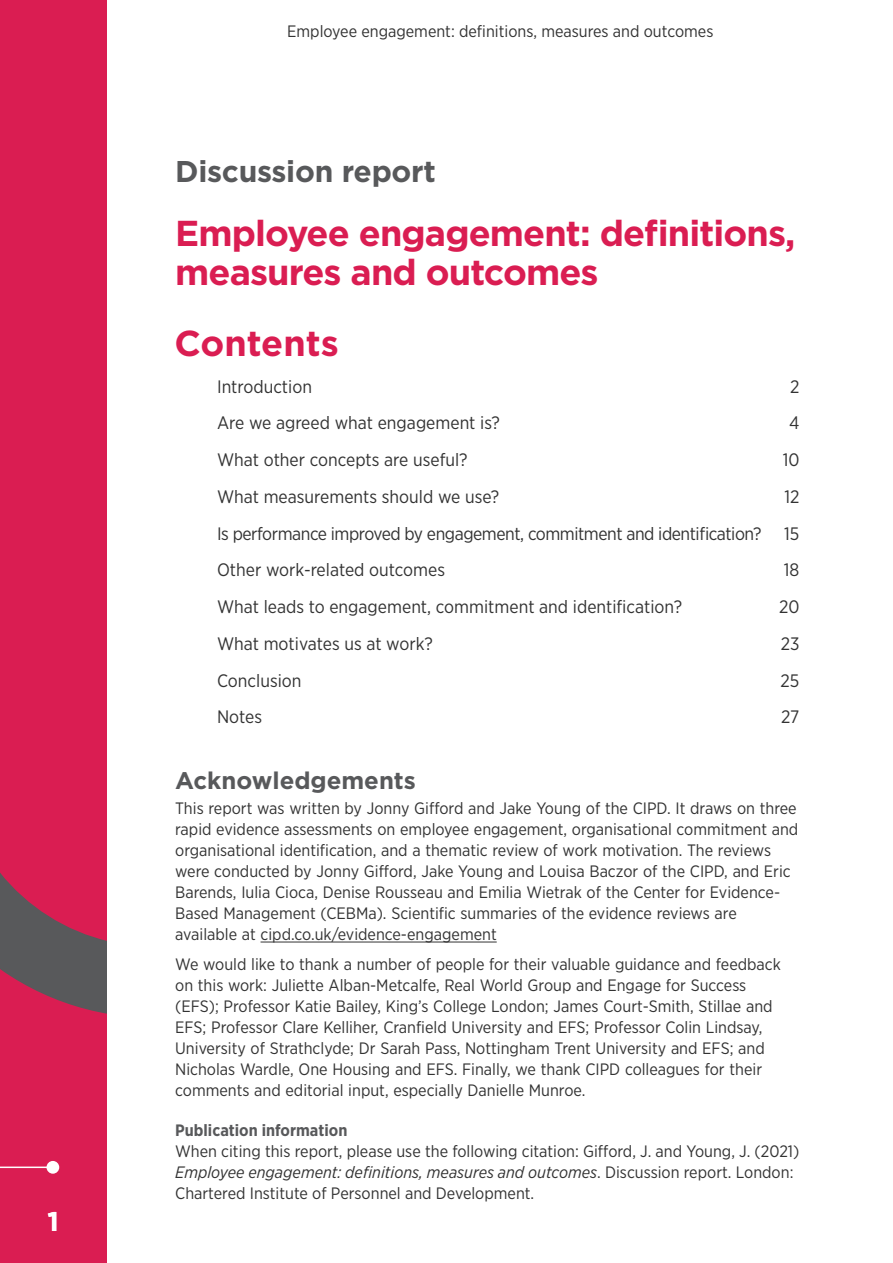
<style>
.page{position:relative;width:893px;height:1263px;background:#fff}
.page>*{position:absolute;margin:0;border:0;box-sizing:border-box;transform-origin:0 0}
.Section_head{font:700 36px/39px "Gotham";letter-spacing:-.025em;color:#da1d52}
.Section_head-2{font:700 36px "Gotham";color:#da1d52}
.Section_head-3{font:700 30px "Gotham";letter-spacing:-.01em;color:#58595b}
.t1{font:700 27px "Gotham";color:#fff}
.B_body{font:700 24px "Gotham";color:#58595b}
.t2{font:18px "Gotham Narrow";color:#333}
.t3{font:18px "Gotham Narrow";letter-spacing:-.025em;color:#333}
.B_body-2{font:16.5px/21px "Gotham Narrow";color:#333}
.Subhead_2{font:700 16.5px "Gotham Narrow";color:#58595b}
.s1{font-style:italic}
</style>
<div class="page">
<div style="left:0;top:0;width:106px;height:1263px;background:#da1d52"></div>
<svg style="left:0;top:872px;width:106px;height:142px"></svg>
<hr style="left:0;top:1166px;width:53px;height:2px;background:#fff">
<div style="left:47px;top:1161px;width:12px;height:13px;background:#fff;border-radius:50%"></div>
<hr style="left:261px;top:941px;width:236px;height:1px;background:#333">
<h3 class="t1" style="left:48px;top:1204px;width:13px">1</h3>
<p class="B_body-2" style="left:287px;top:20px;width:428px">Employee engagement: definitions, measures and outcomes</p>
<p class="Section_head-3" style="left:175px;top:151px;width:262px">Discussion report</p>
<p class="Section_head" style="left:175px;top:214px;width:622px">Employee engagement: definitions, measures and outcomes</p>
<p class="Section_head-2" style="left:174px;top:319px;width:166px">Contents</p>
<p class="t2" style="left:217px;top:375px;width:96px">Introduction</p>
<p class="t2" style="left:790px;top:375px;width:11px">2</p>
<p class="t2" style="left:217px;top:412px;width:284px">Are we agreed what engagement is?</p>
<p class="t2" style="left:789px;top:412px;width:12px">4</p>
<p class="t2" style="left:217px;top:449px;width:252px">What other concepts are useful?</p>
<p class="t2" style="left:783px;top:449px;width:18px">10</p>
<p class="t2" style="left:217px;top:485px;width:284px">What measurements should we use?</p>
<p class="t2" style="left:784px;top:485px;width:17px">12</p>
<p class="t3" style="left:217px;top:522px;width:546px">Is performance improved by engagement, commitment and identification?</p>
<p class="t2" style="left:784px;top:522px;width:17px">15</p>
<p class="t2" style="left:217px;top:559px;width:229px">Other work-related outcomes</p>
<p class="t2" style="left:784px;top:559px;width:17px">18</p>
<p class="t2" style="left:217px;top:596px;width:467px">What leads to engagement, commitment and identification?</p>
<p class="t2" style="left:779px;top:596px;width:22px">20</p>
<p class="t2" style="left:217px;top:632px;width:217px">What motivates us at work?</p>
<p class="t2" style="left:781px;top:632px;width:20px">23</p>
<p class="t2" style="left:217px;top:669px;width:86px">Conclusion</p>
<p class="t2" style="left:781px;top:669px;width:20px">25</p>
<p class="t2" style="left:217px;top:706px;width:47px">Notes</p>
<p class="t2" style="left:781px;top:706px;width:20px">27</p>
<p class="B_body" style="left:175px;top:765px;width:242px">Acknowledgements</p>
<p class="B_body-2" style="left:175px;top:798px;width:625px">This report was written by Jonny Gifford and Jake Young of the CIPD. It draws on three rapid evidence assessments on employee engagement, organisational commitment and organisational identification, and a thematic review of work motivation. The reviews were conducted by Jonny Gifford, Jake Young and Louisa Baczor of the CIPD, and Eric Barends, Iulia Cioca, Denise Rousseau and Emilia Wietrak of the Center for Evidence-Based Management (CEBMa). Scientific summaries of the evidence reviews are available at cipd.co.uk/evidence-engagement</p>
<p class="B_body-2" style="left:175px;top:953px;width:607px">We would like to thank a number of people for their valuable guidance and feedback on this work: Juliette Alban-Metcalfe, Real World Group and Engage for Success (EFS); Professor Katie Bailey, King’s College London; James Court-Smith, Stillae and EFS; Professor Clare Kelliher, Cranfield University and EFS; Professor Colin Lindsay, University of Strathclyde; Dr Sarah Pass, Nottingham Trent University and EFS; and Nicholas Wardle, One Housing and EFS. Finally, we thank CIPD colleagues for their comments and editorial input, especially Danielle Munroe.</p>
<h2 class="Subhead_2" style="left:175px;top:1119px;width:174px">Publication information</h2>
<p class="B_body-2" style="left:175px;top:1140px;width:626px">When citing this report, please use the following citation: Gifford, J. and Young, J. (2021)<br><span class="s1">Employee engagement: definitions, measures and outcomes</span>. Discussion report. London:<br>Chartered Institute of Personnel and Development.</p>
</div>
